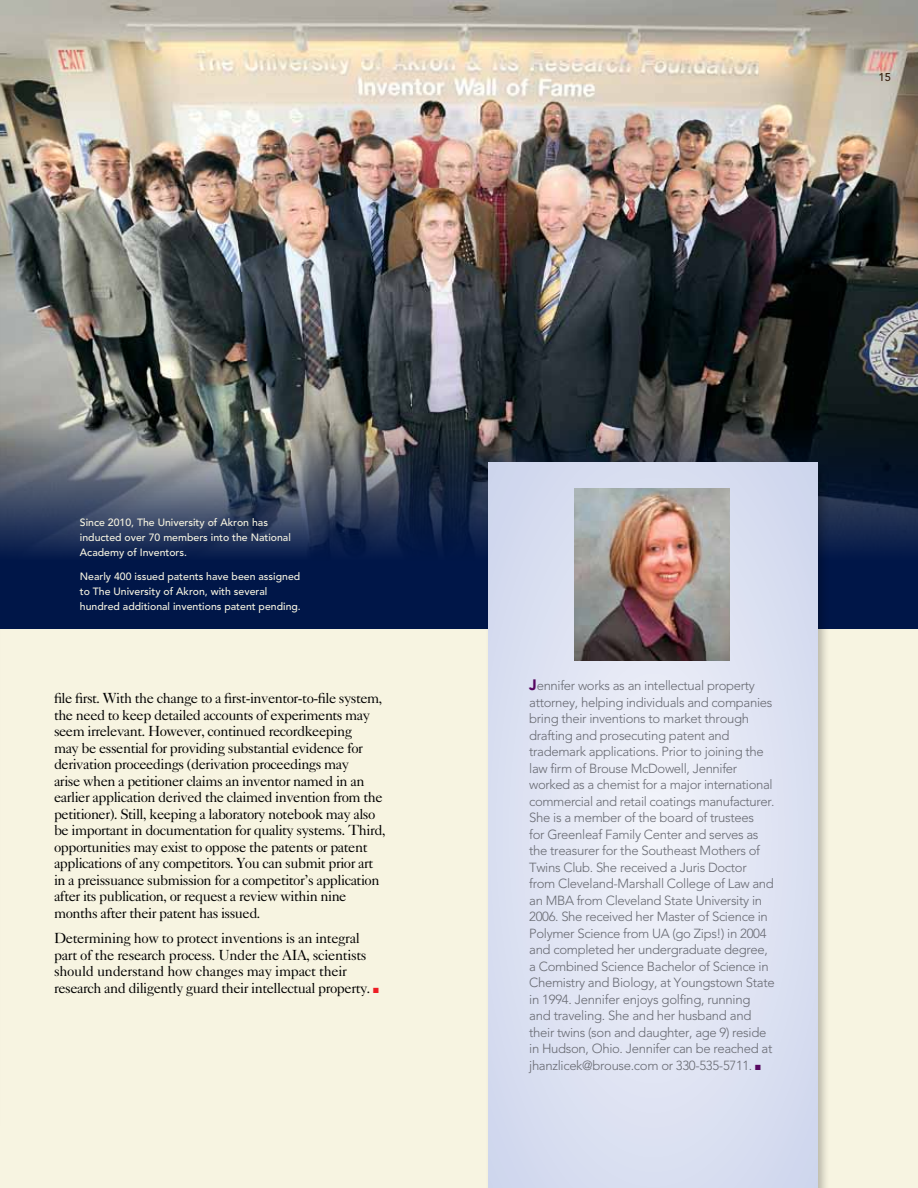
<style>
.page{position:relative;width:918px;height:1188px;background:#f7f4e1}
.page>*{position:absolute;margin:0;border:0;box-sizing:border-box;transform-origin:0 0}
.t1{font:14.7px/16.5px "Caslon Five Forty";letter-spacing:-.035em;color:#000}
.t2{font:300 13.2px/16.5px "Avenir";letter-spacing:-.025em;color:#696b73}
.t3{font:500 11.25px "Avenir";color:#37200e}
.t4{font:500 10.5px/15px "Avenir";color:#f7f4e1}
.s1{color:#ed1d24}
.s2{font-weight:900;font-size:15px;color:#570861}
.s3{color:#570861}
</style>
<div class="page">
<img style="left:0;top:0;width:918px;height:423px">
<hr style="left:0;top:153px;width:4px;height:988px;background:#000;opacity:.25">
<svg style="left:0;top:423px;width:918px;height:206px;background:#283652"></svg>
<div style="left:486px;top:463px;width:345px;height:725px;background:#000;opacity:.25"></div>
<svg style="left:489px;top:462px;width:328px;height:726px;background:#dee2f2"></svg>
<img style="left:575px;top:488px;width:155px;height:172px">
<p class="t3" style="left:879px;top:71px;width:14px">15</p>
<p class="t4" style="left:80px;top:515px;width:213px">Since 2010, The University of Akron has inducted over 70 members into the National<br>Academy of Inventors.</p>
<p class="t4" style="left:80px;top:569px;width:222px">Nearly 400 issued patents have been assigned to The University of Akron, with several hundred additional inventions patent pending.</p>
<p class="t1" style="left:54px;top:690px;width:333px">file first. With the change to a first-inventor-to-file system, the need to keep detailed accounts of experiments may seem irrelevant. However, continued recordkeeping<br>may be essential for providing substantial evidence for derivation proceedings (derivation proceedings may<br>arise when a petitioner claims an inventor named in an earlier application derived the claimed invention from the petitioner). Still, keeping a laboratory notebook may also be important in documentation for quality systems. Third, opportunities may exist to oppose the patents or patent applications of any competitors. You can submit prior art in a preissuance submission for a competitor’s application after its publication, or request a review within nine months after their patent has issued.</p>
<p class="t1" style="left:54px;top:930px;width:326px">Determining how to protect inventions is an integral part of the research process. Under the AIA, scientists should understand how changes may impact their research and diligently guard their intellectual property. <span class="s1">■</span></p>
<p class="t2" style="left:529px;top:677px;width:247px"><span class="s2">J</span>ennifer works as an intellectual property attorney, helping individuals and companies bring their inventions to market through drafting and prosecuting patent and trademark applications. Prior to joining the law firm of Brouse McDowell, Jennifer worked as a chemist for a major international commercial and retail coatings manufacturer.<br>She is a member of the board of trustees<br>for Greenleaf Family Center and serves as the treasurer for the Southeast Mothers of Twins Club. She received a Juris Doctor from Cleveland-Marshall College of Law and an MBA from Cleveland State University in 2006. She received her Master of Science in Polymer Science from UA (go Zips!) in 2004 and completed her undergraduate degree, a Combined Science Bachelor of Science in Chemistry and B iology, at Youngstown State in 1994. Jennifer enjoys golfing, running and traveling. She and her husband and their twins (son and daughter, age 9) reside in H udson, Ohio. Jennifer can be reached at jhanzlicek@brouse.com or 330-535-5711. <span class="s3">■</span></p>
</div>
